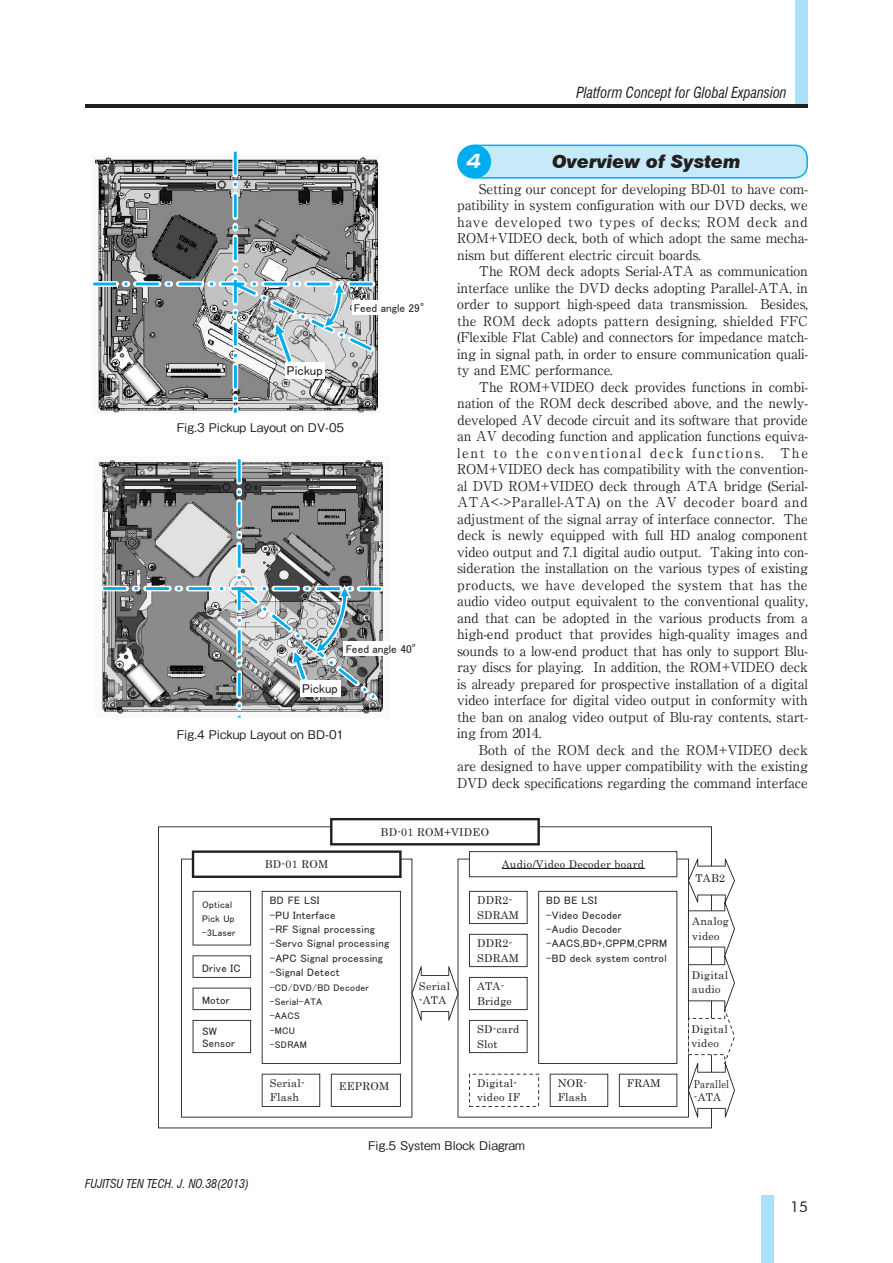
<style>
.page{position:relative;width:893px;height:1263px;background:#fff}
.page>*{position:absolute;margin:0;border:0;box-sizing:border-box;transform-origin:0 0}
.t1{font:italic 900 18px "Swiss 721 BT";color:#231f20}
.t2{font:italic 700 18px "Shin Go Pro";color:#fff}
.t3{font:italic condensed 15px "Swiss 721 BT";color:#231f20;scale:.95 1}
.t4{font:15px "Futura BT";color:#231f20}
.t5{font:13.5px/16.5px "Ryumin Pro";letter-spacing:-.01em;color:#231f20;text-align:justify}
.t6{font:12.9px "MS P Gothic";color:#231f20}
.t7{font:500 12px "Gothic BBB Pro";color:#231f20}
.t8{font:italic condensed 12px "Swiss 721 BT";color:#231f20}
.t9{font:11.4px "MS P Gothic";color:#231f20}
.t10{font:10.8px/14.4px "MS P Gothic";letter-spacing:.025em;color:#231f20}
.t11{font:10.8px/14.4px "Century";letter-spacing:.025em;color:#231f20}
.t12{font:10.8px/13.2px "Century";letter-spacing:.025em;color:#231f20;scale:.85 1}
.t13{font:9.6px/14.4px "MS P Gothic";letter-spacing:.03em;color:#231f20}
</style>
<div class="page">
<div style="left:795px;top:0;width:13px;height:106px;background:#aae0f9"></div>
<hr style="left:85px;top:105px;width:723px;height:3px;background:#231f20">
<div style="left:761px;top:1195px;width:13px;height:68px;background:#aae0f9"></div>
<svg style="left:93px;top:152px;width:280px;height:261px;background:#949798"></svg>
<svg style="left:323px;top:281px;width:23px;height:48px"></svg>
<div style="left:352px;top:301px;width:74px;height:14px;background:#fff"></div>
<div style="left:285px;top:362px;width:40px;height:17px;background:#fff"></div>
<svg style="left:274px;top:321px;width:19px;height:43px"></svg>
<svg style="left:100px;top:462px;width:283px;height:256px"></svg>
<svg style="left:103px;top:459px;width:278px;height:258px;background:#8e9092"></svg>
<svg style="left:314px;top:585px;width:37px;height:68px;background:#97adb6"></svg>
<div style="left:343px;top:641px;width:76px;height:15px;background:#fff"></div>
<div style="left:300px;top:680px;width:40px;height:16px;background:#fff"></div>
<svg style="left:292px;top:649px;width:15px;height:32px"></svg>
<svg style="left:158px;top:826px;width:554px;height:302px"></svg>
<svg style="left:181px;top:859px;width:231px;height:258px"></svg>
<svg style="left:458px;top:859px;width:230px;height:258px"></svg>
<svg style="left:192px;top:818px;width:485px;height:60px"></svg>
<svg style="left:262px;top:891px;width:139px;height:173px"></svg>
<svg style="left:262px;top:1074px;width:58px;height:33px"></svg>
<svg style="left:331px;top:1074px;width:70px;height:33px"></svg>
<svg style="left:193px;top:955px;width:58px;height:23px"></svg>
<svg style="left:193px;top:891px;width:58px;height:54px"></svg>
<svg style="left:193px;top:1020px;width:58px;height:33px"></svg>
<svg style="left:193px;top:988px;width:58px;height:22px"></svg>
<svg style="left:538px;top:891px;width:139px;height:173px"></svg>
<svg style="left:411px;top:966px;width:47px;height:55px"></svg>
<svg style="left:469px;top:891px;width:59px;height:33px"></svg>
<svg style="left:469px;top:934px;width:59px;height:33px"></svg>
<svg style="left:469px;top:977px;width:59px;height:33px"></svg>
<svg style="left:550px;top:1074px;width:58px;height:33px"></svg>
<svg style="left:619px;top:1074px;width:58px;height:33px"></svg>
<svg style="left:469px;top:1020px;width:59px;height:33px"></svg>
<svg style="left:469px;top:1074px;width:70px;height:33px"></svg>
<svg style="left:688px;top:858px;width:47px;height:259px"></svg>
<svg style="left:457px;top:145px;width:351px;height:34px;background:#a9e1f8"></svg>
<p class="t9" style="left:354px;top:302px;width:79px">Feed angle 29°</p>
<p class="t6" style="left:287px;top:364px;width:37px">Pickup</p>
<p class="t7" style="left:177px;top:417px;width:169px">Fig.3 Pickup Layout on DV-05</p>
<p class="t9" style="left:346px;top:643px;width:79px">Feed angle 40°</p>
<p class="t6" style="left:302px;top:682px;width:37px">Pickup</p>
<p class="t7" style="left:177px;top:725px;width:169px">Fig.4 Pickup Layout on BD-01</p>
<p class="t3" style="left:576px;top:84px;width:223px">Platform Concept for Global Expansion</p>
<p class="t5" style="left:576px;top:146px;width:137px">4. Overview of System</p>
<p class="t5" style="left:457px;top:179px;width:352px;text-indent:22px">Setting our concept for developing BD-01 to have com&shy;patibility in system configuration with our DVD decks, we have developed two types of decks; ROM deck and ROM+VIDEO deck, both of which adopt the same mecha&shy;nism but different electric circuit boards.</p>
<p class="t5" style="left:457px;top:262px;width:352px;text-indent:22px">The ROM deck adopts Serial-ATA as communication interface unlike the DVD decks adopting Parallel-ATA, in order to support high-speed data transmission. Besides, the ROM deck adopts pattern designing, shielded FFC (Flexible Flat Cable) and connectors for impedance match&shy;ing in signal path, in order to ensure communication quali&shy;ty and EMC performance.</p>
<p class="t5" style="left:457px;top:377px;width:352px;text-indent:22px">The ROM+VIDEO deck provides functions in combi&shy;nation of the ROM deck described above, and the newly&shy;developed AV decode circuit and its software that provide an AV decoding function and application functions equiva&shy;lent to the conventional deck functions. The ROM+VIDEO deck has compatibility with the convention&shy;al DVD ROM+VIDEO deck through ATA bridge (Serial-ATA&lt;-&gt;Parallel-ATA) on the AV decoder board and adjustment of the signal array of interface connector. The deck is newly equipped with full HD analog component video output and 7.1 digital audio output. Taking into con&shy;sideration the installation on the various types of existing products, we have developed the system that has the audio video output equivalent to the conventional quality, and that can be adopted in the various products from a high-end product that provides high-quality images and sounds to a low-end product that has only to support Blu&shy;ray discs for playing. In addition, the ROM+VIDEO deck is already prepared for prospective installation of a digital video interface for digital video output in conformity with the ban on analog video output of Blu-ray contents, start&shy;ing from 2014.</p>
<p class="t5" style="left:457px;top:740px;width:352px;text-indent:22px">Both of the ROM deck and the ROM+VIDEO deck are designed to have upper compatibility with the existing DVD deck specifications regarding the command interface</p>
<h1 class="t2" style="left:465px;top:147px;width:21px">4</h1>
<h1 class="t1" style="left:552px;top:151px;width:190px">Overview of System</h1>
<p class="t11" style="left:381px;top:824px;width:110px">BD-01 ROM+VIDEO</p>
<p class="t13" style="left:202px;top:897px;width:35px">Optical<br>Pick Up -3Laser</p>
<p class="t10" style="left:202px;top:961px;width:40px">Drive IC</p>
<p class="t10" style="left:202px;top:993px;width:29px">Motor</p>
<p class="t10" style="left:202px;top:1025px;width:34px;line-height:12px">SW<br>Sensor</p>
<p class="t8" style="left:85px;top:1177px;width:165px">FUJITSU TEN TECH. J. NO.38(2013)</p>
<p class="t11" style="left:265px;top:856px;width:65px">BD-01 ROM</p>
<p class="t11" style="left:502px;top:855px;width:144px">Audio/Video Decoder board</p>
<p class="t10" style="left:270px;top:893px;width:121px">BD FE LSI<br>-PU Interface<br>-RF Signal processing -Servo Signal processing -APC Signal processing -Signal Detect</p>
<p class="t13" style="left:270px;top:980px;width:101px">-CD/DVD/BD Decoder -Serial-ATA<br>-AACS<br>-MCU<br>-SDRAM</p>
<p class="t11" style="left:270px;top:1075px;width:37px">Serial-<br>Flash</p>
<p class="t11" style="left:339px;top:1078px;width:52px">EEPROM</p>
<p class="t11" style="left:419px;top:977px;width:33px">Serial -ATA</p>
<p class="t11" style="left:477px;top:892px;width:44px">DDR2-<br>SDRAM</p>
<p class="t11" style="left:477px;top:935px;width:44px">DDR2-<br>SDRAM</p>
<p class="t11" style="left:477px;top:978px;width:36px">ATA-<br>Bridge</p>
<p class="t11" style="left:477px;top:1021px;width:44px">SD-card<br>Slot</p>
<p class="t11" style="left:477px;top:1075px;width:44px">Digital&shy;video IF</p>
<p class="t7" style="left:368px;top:1136px;width:158px">Fig.5 System Block Diagram</p>
<p class="t10" style="left:546px;top:893px;width:122px">BD BE LSI<br>-Video Decoder<br>-Audio Decoder -AACS,BD+,CPPM,CPRM -BD deck system control</p>
<p class="t11" style="left:558px;top:1075px;width:31px">NOR-<br>Flash</p>
<p class="t11" style="left:627px;top:1075px;width:35px">FRAM</p>
<p class="t11" style="left:695px;top:870px;width:31px">TAB2</p>
<p class="t11" style="left:692px;top:913px;width:38px">Analog video</p>
<p class="t11" style="left:692px;top:967px;width:38px">Digital audio</p>
<p class="t11" style="left:691px;top:1021px;width:38px">Digital video</p>
<p class="t12" style="left:694px;top:1076px;width:43px">Parallel -ATA</p>
<p class="t4" style="left:790px;top:1197px;width:19px">15</p>
</div>
